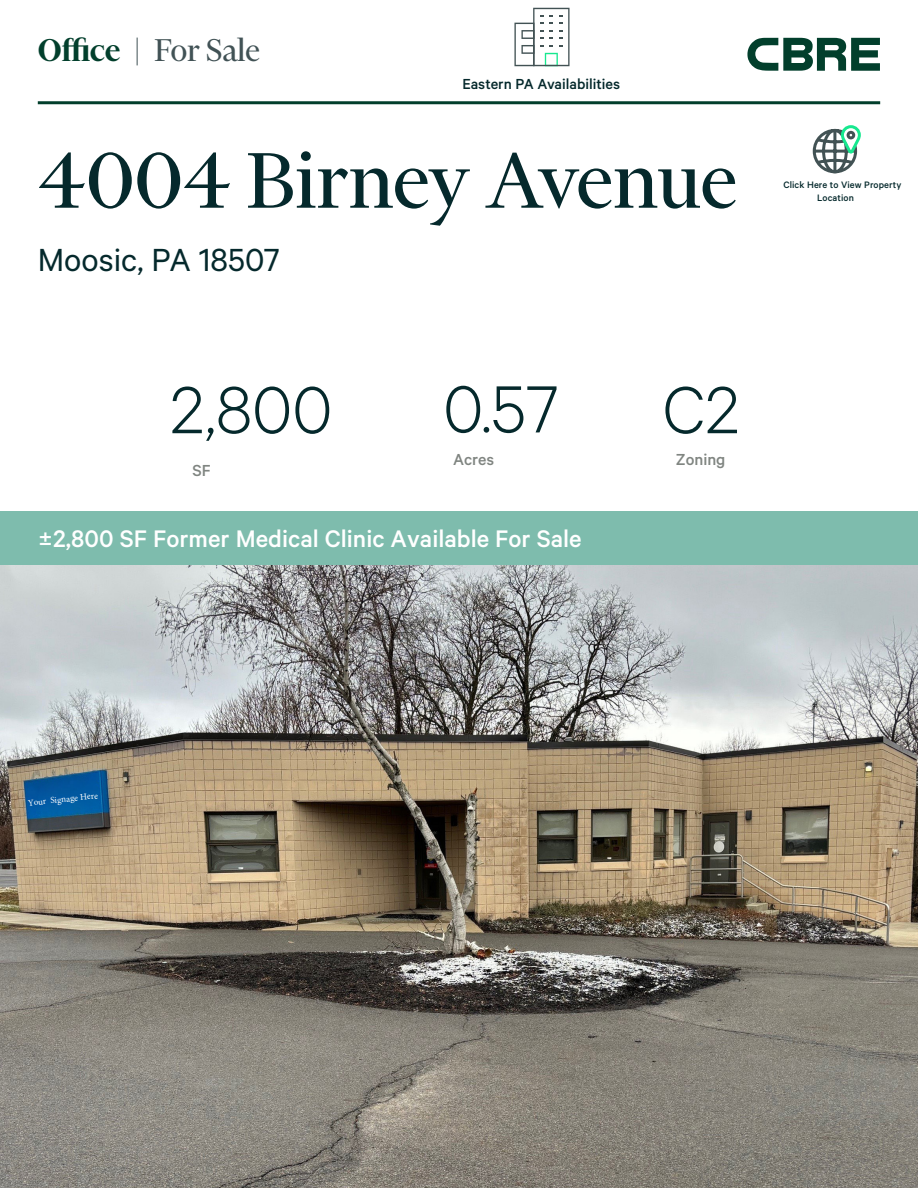
<style>
.page{position:relative;width:918px;height:1188px;background:#fff}
.page>*{position:absolute;margin:0;border:0;box-sizing:border-box;transform-origin:0 0}
.Heading_Large{font:90px "Financier Display";color:#05292c}
.t1{font:300 75px "Calibre";color:#05292c}
.t2{font:36px "Financier Display";color:#415255}
.Subheading_Large{font:36px "Calibre";color:#05292c}
.t3{font:500 27px "Calibre";color:#fff}
.t4{font:500 18px "Calibre";color:#808581}
.t5{font:500 16.35px "Calibre";color:#05292c}
.Subheading_Small{font:500 10.5px "Calibre";letter-spacing:.01em;color:#05292c}
.t6{font:9px "Minion Pro";color:#fbfdfe}
.s1{font-weight:600;color:#023f2c}
</style>
<div class="page">
<img style="left:0;top:566px;width:918px;height:622px">
<svg style="left:747px;top:38px;width:133px;height:33px"></svg>
<hr style="left:38px;top:101px;width:842px;height:3px;background:#023f2c">
<div style="left:0;top:512px;width:918px;height:54px;background:#7ebcad"></div>
<svg style="left:812px;top:125px;width:49px;height:49px"></svg>
<div style="left:847px;top:131px;width:8px;height:8px;border:3px solid #425254;border-radius:50%"></div>
<svg style="left:514px;top:8px;width:56px;height:58px"></svg>
<p class="t2" style="left:38px;top:32px;width:224px"><span class="s1">Office</span> | For Sale</p>
<p class="t5" style="left:462px;top:75px;width:159px">Eastern PA Availabilities</p>
<p class="Heading_Large" style="left:38px;top:134px;width:701px">4004 Birney Avenue</p>
<p class="Subheading_Large" style="left:38px;top:239px;width:243px">Moosic, PA 18507</p>
<h2 class="t1" style="left:170px;top:366px;width:164px">2,800</h2>
<p class="t4" style="left:193px;top:460px;width:20px">SF</p>
<h2 class="t1" style="left:443px;top:365px;width:116px">0.57</h2>
<p class="t4" style="left:453px;top:449px;width:42px">Acres</p>
<p class="t3" style="left:38px;top:523px;width:545px">±2,800 SF Former Medical Clinic Available For Sale</p>
<h2 class="t1" style="left:663px;top:366px;width:78px">C2</h2>
<p class="t4" style="left:676px;top:449px;width:51px">Zoning</p>
<p class="Subheading_Small" style="left:783px;top:178px;width:120px">Click Here to View Property</p>
<p class="Subheading_Small" style="left:817px;top:191px;width:38px">Location</p>
<p class="t6" style="left:27px;top:797px;width:72px;rotate:-6deg">Your Signage Here</p>
</div>
